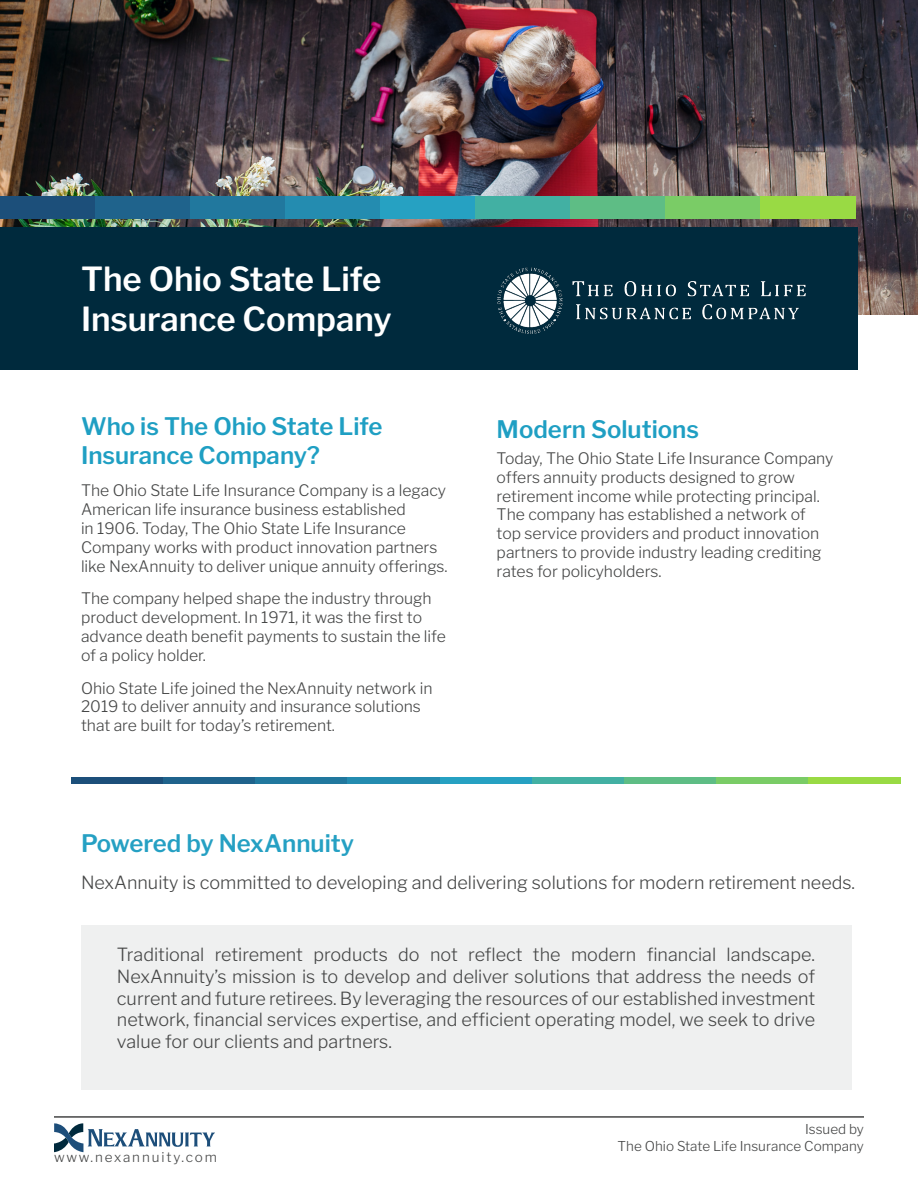
<style>
.page{position:relative;width:918px;height:1188px;background:#fff}
.page>*{position:absolute;margin:0;border:0;box-sizing:border-box;transform-origin:0 0}
.t1{font:600 33px/39.6px "Libre Franklin";color:#fff}
.t2{font:600 24px/28.8px "Libre Franklin";color:#1f9fc3}
.t3{font:600 24px "Libre Franklin";color:#25a0c3}
.t4{font:300 18px/21.6px "Libre Franklin";color:#454646;text-align:justify}
.t5{font:300 15.75px/18.9px "Libre Franklin";color:#454646}
.t6{font:300 13.5px/16.2px "Libre Franklin";color:#454646;text-align:right}
.t7{font:300 13.5px "Libre Franklin";letter-spacing:.14em;color:#454646}
</style>
<div class="page">
<hr style="left:54px;top:1116px;width:810px;height:2px;background:#454646">
<svg style="left:54px;top:1123px;width:161px;height:29px"></svg>
<img style="left:0;top:0;width:918px;height:314px">
<div style="left:0;top:227px;width:857px;height:143px;background:#002a3d"></div>
<div style="left:0;top:197px;width:95px;height:22px;background:#1c4f7a"></div>
<div style="left:95px;top:197px;width:95px;height:22px;background:#1f638c"></div>
<div style="left:190px;top:197px;width:95px;height:22px;background:#21789e"></div>
<div style="left:285px;top:197px;width:95px;height:22px;background:#248cb0"></div>
<div style="left:380px;top:197px;width:95px;height:22px;background:#26a1c2"></div>
<div style="left:475px;top:197px;width:95px;height:22px;background:#42b0a3"></div>
<div style="left:570px;top:197px;width:95px;height:22px;background:#5ebd85"></div>
<div style="left:665px;top:197px;width:95px;height:22px;background:#7acc66"></div>
<div style="left:760px;top:197px;width:96px;height:22px;background:#99da44"></div>
<div style="left:81px;top:926px;width:770px;height:164px;background:#eff0f0"></div>
<div style="left:72px;top:777px;width:92px;height:7px;background:#1c4f7a"></div>
<div style="left:164px;top:777px;width:92px;height:7px;background:#1f638c"></div>
<div style="left:256px;top:777px;width:92px;height:7px;background:#21789e"></div>
<div style="left:348px;top:777px;width:92px;height:7px;background:#248cb0"></div>
<div style="left:440px;top:777px;width:92px;height:7px;background:#26a1c2"></div>
<div style="left:532px;top:777px;width:92px;height:7px;background:#42b0a3"></div>
<div style="left:624px;top:777px;width:92px;height:7px;background:#5ebd85"></div>
<div style="left:716px;top:777px;width:92px;height:7px;background:#7acc66"></div>
<div style="left:808px;top:777px;width:92px;height:7px;background:#99da44"></div>
<img style="left:497px;top:267px;width:309px;height:67px">
<h1 class="t1" style="left:81px;top:257px;width:312px">The Ohio State Life<br>Insurance Company</h1>
<h2 class="t2" style="left:81px;top:410px;width:303px">Who is The Ohio State Life<br>Insurance Company?</h2>
<p class="t5" style="left:81px;top:480px;width:368px">The Ohio State Life Insurance Company is a legacy American life insurance business established<br>in 1906. Today, The Ohio State Life Insurance Company works with product innovation partners like NexAnnuity to deliver unique annuity offerings.</p>
<p class="t5" style="left:81px;top:588px;width:366px">The company helped shape the industry through product development. In 1971, it was the first to advance death benefit payments to sustain the life of a policy holder.</p>
<p class="t5" style="left:81px;top:677px;width:353px">Ohio State Life joined the NexAnnuity network in<br>2019 to deliver annuity and insurance solutions that are built for today’s retirement.</p>
<h2 class="t2" style="left:497px;top:413px;width:204px">Modern Solutions</h2>
<p class="t5" style="left:497px;top:447px;width:338px">Today, The Ohio State Life Insurance Company offers annuity products designed to grow retirement income while protecting principal.<br>The company has established a network of top service providers and product innovation partners to provide industry leading crediting rates for policyholders.</p>
<h2 class="t3" style="left:81px;top:824px;width:275px">Powered by NexAnnuity</h2>
<p class="t4" style="left:81px;top:870px;width:776px">NexAnnuity is committed to developing and delivering solutions for modern retirement needs.</p>
<p class="t4" style="left:117px;top:942px;width:700px">Traditional retirement products do not reflect the modern financial landscape.<br>NexAnnuity’s mission is to develop and deliver solutions that address the needs of current and future retirees. By leveraging the resources of our established investment network, financial services expertise, and efficient operating model, we seek to drive value for our clients and partners.</p>
<p class="t7" style="left:54px;top:1146px;width:164px">www.nexannuity.com</p>
<p class="t6" style="left:618px;top:1120px;width:248px">Issued by<br>The Ohio State Life Insurance Company</p>
</div>
